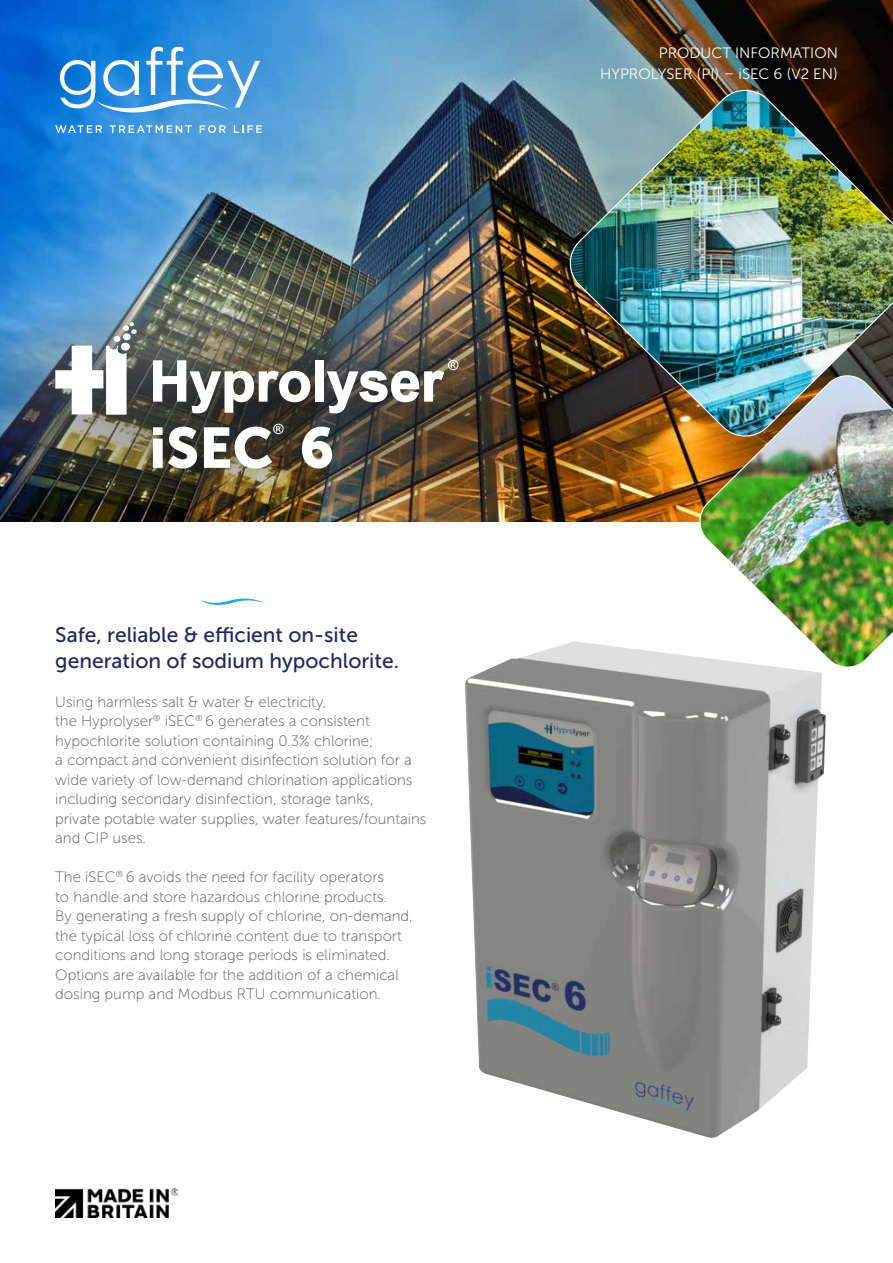
<style>
.page{position:relative;width:893px;height:1263px;background:#fff}
.page>*{position:absolute;margin:0;border:0;box-sizing:border-box;transform-origin:0 0}
.t1{font:56.7px "Museo Sans 900";color:#fff}
.t2{font:21px/25.5px "Museo Sans 500";color:#1f2762}
.t3{font:15px/19.5px "Museo Sans 100";color:#575756}
.t4{font:15px/20.9px "Museo Sans 300";color:#fff;text-align:right}
</style>
<div class="page">
<img style="left:0;top:0;width:893px;height:284px">
<img style="left:0;top:203px;width:506px;height:81px">
<img style="left:464px;top:641px;width:362px;height:497px">
<img style="left:696px;top:441px;width:197px;height:230px">
<img style="left:0;top:284px;width:700px;height:237px">
<svg style="left:200px;top:598px;width:66px;height:7px"></svg>
<img style="left:55px;top:1189px;width:123px;height:28px">
<div style="left:315px;top:360px;width:9px;height:42px;background:#fff"></div>
<svg style="left:153px;top:360px;width:157px;height:53px"></svg>
<svg style="left:55px;top:322px;width:82px;height:93px"></svg>
<svg style="left:327px;top:360px;width:131px;height:53px"></svg>
<svg style="left:273px;top:424px;width:11px;height:10px"></svg>
<svg style="left:55px;top:47px;width:207px;height:86px;background:#56a3e2"></svg>
<img style="left:566px;top:86px;width:327px;height:355px">
<h1 class="t1" style="left:149px;top:416px;width:187px">iSEC 6</h1>
<h2 class="t2" style="left:55px;top:622px;width:345px">Safe, reliable &amp; efficient on-site generation of sodium hypochlorite.</h2>
<p class="t3" style="left:55px;top:692px;width:373px">Using harmless salt &amp; water &amp; electricity,<br>the Hyprolyser<sup>®</sup> iSEC<sup>®</sup> 6 generates a consistent hypochlorite solution containing 0.3% chlorine;<br>a compact and convenient disinfection solution for a wide variety of low-demand chlorination applications including secondary disinfection, storage tanks,<br>private potable water supplies, water features/fountains and CIP uses.</p>
<p class="t3" style="left:55px;top:867px;width:359px">The iSEC<sup>®</sup> 6 avoids the need for facility operators<br>to handle and store hazardous chlorine products.<br>By generating a fresh supply of chlorine, on-demand, the typical loss of chlorine content due to transport conditions and long storage periods is eliminated.<br>Options are available for the addition of a chemical dosing pump and Modbus RTU communication.</p>
<p class="t4" style="left:600px;top:43px;width:239px">PRODUCT INFORMATION<br>HYPROLYSER (PI) – iSEC 6 (V2 EN)</p>
</div>
